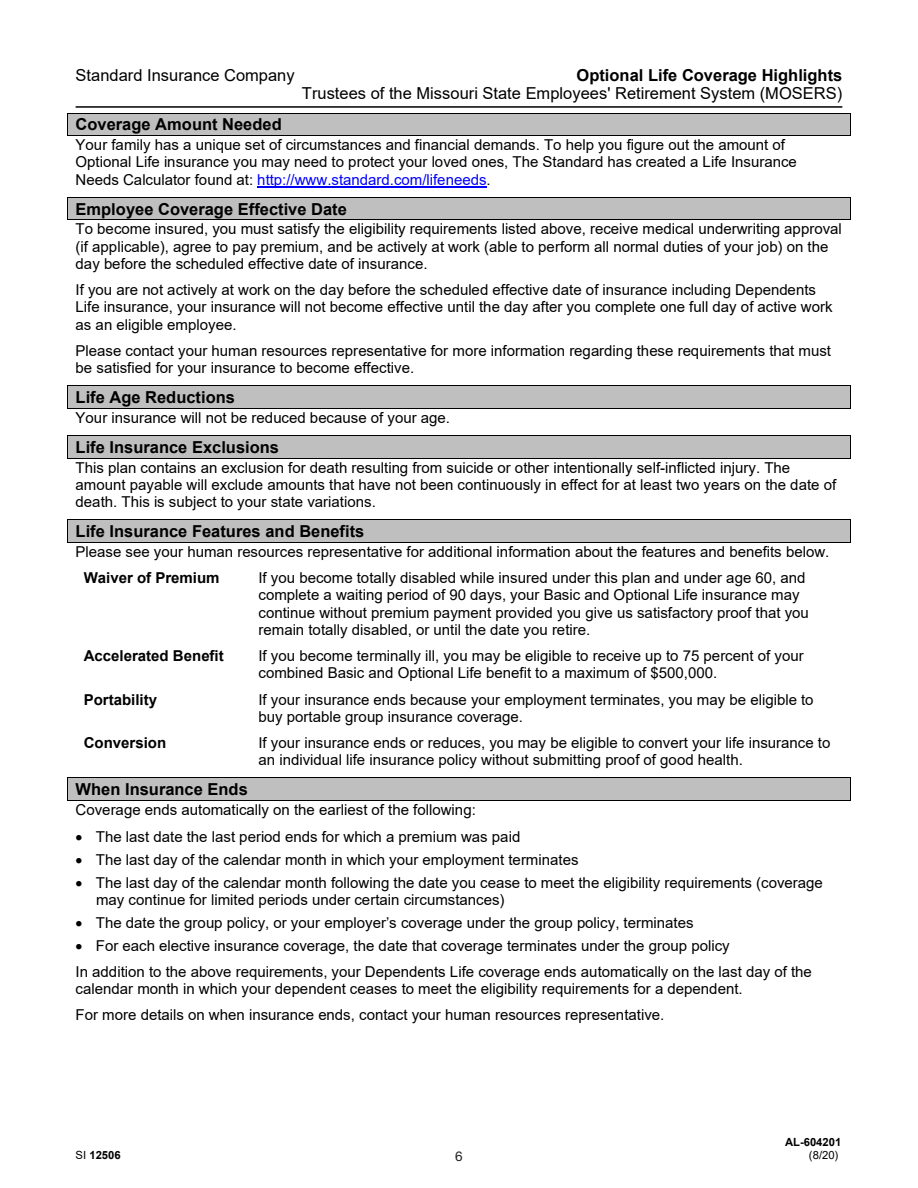
<style>
.page{position:relative;width:918px;height:1188px;background:#fff}
.page>*{position:absolute;margin:0;border:0;box-sizing:border-box;transform-origin:0 0}
.t1{font:700 16.5px "Arial";color:#000}
.t2{font:16.5px/18.9px "Arial";color:#000;text-align:right}
.t3{font:15px/17.2px "Arial";color:#000}
.t4{font:700 15px "Arial";color:#000}
.t5{font:13.5px "Helvetica Neue LT Std";color:#231f20}
.t6{font:700 11.25px "Arial";color:#000}
.t7{font:11.25px "Arial";color:#000}
.s1{font-weight:700}
.s2{color:#00f}
.s3{font-weight:400}
</style>
<div class="page">
<hr style="left:76px;top:106px;width:766px;height:2px;background:#000">
<div style="left:67px;top:113px;width:784px;height:22px;background:#bfbfbf"></div>
<hr style="left:67px;top:113px;width:784px;height:1px;background:#000">
<hr style="left:67px;top:135px;width:784px;height:1px;background:#000">
<svg style="left:67px;top:114px;width:1px;height:21px"></svg>
<hr style="left:257px;top:186px;width:230px;height:1px;background:#00f">
<div style="left:67px;top:198px;width:784px;height:22px;background:#bfbfbf"></div>
<hr style="left:67px;top:197px;width:784px;height:1px;background:#000">
<hr style="left:67px;top:220px;width:784px;height:1px;background:#000">
<svg style="left:67px;top:198px;width:1px;height:23px"></svg>
<div style="left:67px;top:386px;width:784px;height:22px;background:#bfbfbf"></div>
<hr style="left:67px;top:385px;width:784px;height:1px;background:#000">
<hr style="left:67px;top:408px;width:784px;height:1px;background:#000">
<svg style="left:67px;top:386px;width:1px;height:22px"></svg>
<div style="left:67px;top:436px;width:784px;height:22px;background:#bfbfbf"></div>
<hr style="left:67px;top:435px;width:784px;height:1px;background:#000">
<hr style="left:67px;top:458px;width:784px;height:1px;background:#000">
<svg style="left:67px;top:436px;width:1px;height:22px"></svg>
<div style="left:67px;top:520px;width:784px;height:22px;background:#bfbfbf"></div>
<hr style="left:67px;top:519px;width:784px;height:1px;background:#000">
<hr style="left:67px;top:542px;width:784px;height:1px;background:#000">
<svg style="left:67px;top:520px;width:1px;height:22px"></svg>
<div style="left:67px;top:778px;width:784px;height:22px;background:#bfbfbf"></div>
<hr style="left:67px;top:778px;width:784px;height:1px;background:#000">
<hr style="left:67px;top:800px;width:784px;height:1px;background:#000">
<svg style="left:67px;top:779px;width:1px;height:21px"></svg>
<p class="t2" style="left:76px;top:65px;width:221px">Standard Insurance Company</p>
<p class="t2" style="left:302px;top:65px;width:542px"><span class="s1">Optional Life Coverage Highlights<br></span>Trustees of the Missouri State Employees' Retirement System (MOSERS)</p>
<p class="t1" style="left:76px;top:113px;width:208px">Coverage Amount Needed</p>
<p class="t3" style="left:76px;top:136px;width:723px">Your family has a unique set of circumstances and financial demands. To help you figure out the amount of<br>Optional Life insurance you may need to protect your loved ones, The Standard has created a Life Insurance<br>Needs Calculator found at: <span class="s2">http://www.standard.com/lifeneeds</span>.</p>
<p class="t1" style="left:76px;top:197px;width:273px">Employee Coverage Effective Date</p>
<p class="t3" style="left:76px;top:220px;width:768px">To become insured, you must satisfy the eligibility requirements listed above, receive medical underwriting approval (if applicable), agree to pay premium, and be actively at work (able to perform all normal duties of your job) on the day before the scheduled effective date of insurance.</p>
<p class="t3" style="left:76px;top:281px;width:759px">If you are not actively at work on the day before the scheduled effective date of insurance including Dependents<br>Life insurance, your insurance will not become effective until the day after you complete one full day of active work as an eligible employee.</p>
<p class="t3" style="left:76px;top:342px;width:757px">Please contact your human resources representative for more information regarding these requirements that must be satisfied for your insurance to become effective.</p>
<p class="t1" style="left:76px;top:386px;width:161px">Life Age Reductions</p>
<p class="t3" style="left:76px;top:409px;width:376px">Your insurance will not be reduced because of your age.</p>
<p class="t1" style="left:76px;top:435px;width:205px">Life Insurance Exclusions</p>
<p class="t3" style="left:76px;top:459px;width:762px">This plan contains an exclusion for death resulting from suicide or other intentionally self-inflicted injury. The amount payable will exclude amounts that have not been continuously in effect for at least two years on the date of death. This is subject to your state variations.</p>
<p class="t1" style="left:76px;top:520px;width:290px">Life Insurance Features and Benefits</p>
<p class="t3" style="left:84px;top:538px;width:747px;line-height:26.2px;text-indent:-8px">Please see your human resources representative for additional information about the features and benefits below.<br><span class="s1">Waiver of Premium</span></p>
<p class="t3" style="left:258px;top:569px;width:552px">If you become totally disabled while insured under this plan and under age 60, and complete a waiting period of 90 days, your Basic and Optional Life insurance may continue without premium payment provided you give us satisfactory proof that you remain totally disabled, or until the date you retire.</p>
<p class="t4" style="left:84px;top:645px;width:142px">Accelerated Benefit</p>
<p class="t3" style="left:258px;top:647px;width:547px">If you become terminally ill, you may be eligible to receive up to 75 percent of your combined Basic and Optional Life benefit to a maximum of $500,000.</p>
<p class="t4" style="left:84px;top:689px;width:75px">Portability</p>
<p class="t3" style="left:258px;top:691px;width:557px">If your insurance ends because your employment terminates, you may be eligible to buy portable group insurance coverage.</p>
<p class="t4" style="left:84px;top:732px;width:84px">Conversion</p>
<p class="t3" style="left:258px;top:734px;width:573px">If your insurance ends or reduces, you may be eligible to convert your life insurance to an individual life insurance policy without submitting proof of good health.</p>
<p class="t1" style="left:76px;top:778px;width:174px">When Insurance Ends</p>
<p class="t3" style="left:76px;top:801px;width:402px">Coverage ends automatically on the earliest of the following:</p>
<p class="t3" style="left:76px;top:828px;width:446px">• The last date the last period ends for which a premium was paid</p>
<p class="t3" style="left:76px;top:851px;width:504px">• The last day of the calendar month in which your employment terminates</p>
<p class="t3" style="left:96px;top:874px;width:728px;text-indent:-21px">• The last day of the calendar month following the date you cease to meet the eligibility requirements (coverage may continue for limited periods under certain circumstances)</p>
<p class="t3" style="left:76px;top:914px;width:620px">• The date the group policy, or your employer’s coverage under the group policy, terminates</p>
<p class="t3" style="left:76px;top:932px;width:738px;line-height:26.2px">• For each elective insurance coverage, the date that coverage terminates under the group policy<br>In addition to the above requirements, your Dependents Life coverage ends automatically on the last day of the</p>
<p class="t3" style="left:76px;top:976px;width:669px;line-height:26.2px">calendar month in which your dependent ceases to meet the eligibility requirements for a dependent.<br>For more details on when insurance ends, contact your human resources representative.</p>
<p class="t6" style="left:785px;top:1134px;width:58px">AL-604201</p>
<p class="t6" style="left:76px;top:1147px;width:47px"><span class="s3">SI</span> 12506</p>
<p class="t7" style="left:809px;top:1147px;width:31px">(8/20)</p>
<p class="t5" style="left:455px;top:1149px;width:9px">6</p>
</div>
